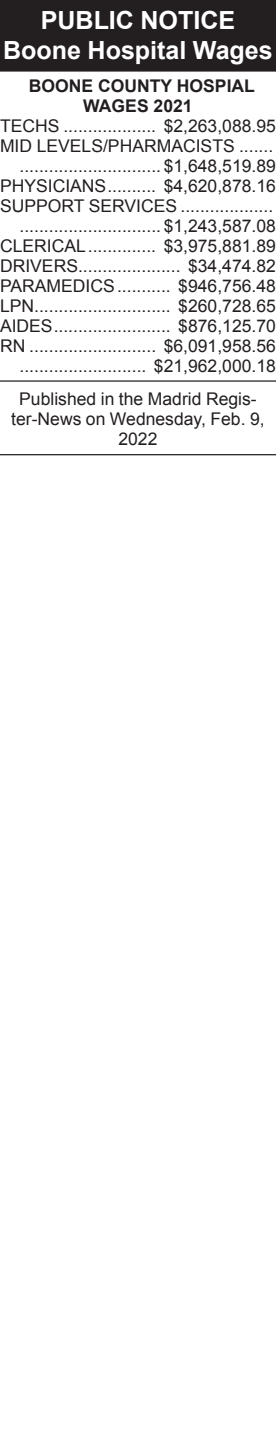
<style>
.page{position:relative;width:276px;height:1440px;background:#fff}
.page>*{position:absolute;margin:0;border:0;box-sizing:border-box;transform-origin:0 0}
.Reversed_Heading_Tit{font:700 25px "Arial";color:#fff}
.Reversed_Heading_All{font:700 25px "Arial";color:#fff}
._1_Column_Arial{font:17.5px/20px "Arial";color:#231f20;text-align:right}
.footer_long{font:17.5px/20px "Arial";color:#231f20;text-align:center}
._2nd_Heading{font:700 17.5px/20px "Arial";color:#231f20;text-align:center}
</style>
<div class="page">
<div style="left:0;top:0;width:275px;height:42px;background:#231f20"></div>
<div style="left:0;top:29px;width:275px;height:43px;background:#231f20"></div>
<hr style="left:0;top:380px;width:275px;height:2px;background:#231f20">
<hr style="left:0;top:454px;width:275px;height:1px;background:#231f20">
<p class="Reversed_Heading_All" style="left:41px;top:4px;width:195px">PUBLIC NOTICE</p>
<p class="Reversed_Heading_Tit" style="left:3px;top:34px;width:270px">Boone Hospital Wages</p>
<p class="_2nd_Heading" style="left:29px;top:76px;width:227px">BOONE COUNTY HOSPIAL<br>WAGES 2021</p>
<p class="_1_Column_Arial" style="left:0;top:116px;width:276px">TECHS ................... $2,263,088.95</p>
<p class="_1_Column_Arial" style="left:0;top:136px;width:276px">MID LEVELS/PHARMACISTS ....... ............................. $1,648,519.89</p>
<p class="_1_Column_Arial" style="left:0;top:176px;width:276px">PHYSICIANS.......... $4,620,878.16</p>
<p class="_1_Column_Arial" style="left:0;top:196px;width:276px">SUPPORT SERVICES ................... ............................. $1,243,587.08</p>
<p class="_1_Column_Arial" style="left:0;top:236px;width:276px">CLERICAL.............. $3,975,881.89</p>
<p class="_1_Column_Arial" style="left:0;top:256px;width:276px">DRIVERS..................... $34,474.82</p>
<p class="_1_Column_Arial" style="left:0;top:276px;width:276px">PARAMEDICS........... $946,756.48</p>
<p class="_1_Column_Arial" style="left:0;top:296px;width:276px">LPN............................ $260,728.65</p>
<p class="_1_Column_Arial" style="left:0;top:316px;width:276px">AIDES........................ $876,125.70</p>
<p class="_1_Column_Arial" style="left:0;top:336px;width:276px">RN .......................... $6,091,958.56</p>
<p class="_1_Column_Arial" style="left:19px;top:356px;width:257px">.......................... $21,962,000.18</p>
<p class="footer_long" style="left:11px;top:389px;width:254px">Published in the Madrid Regis&shy;ter-News on Wednesday, Feb. 9,<br>2022</p>
</div>
